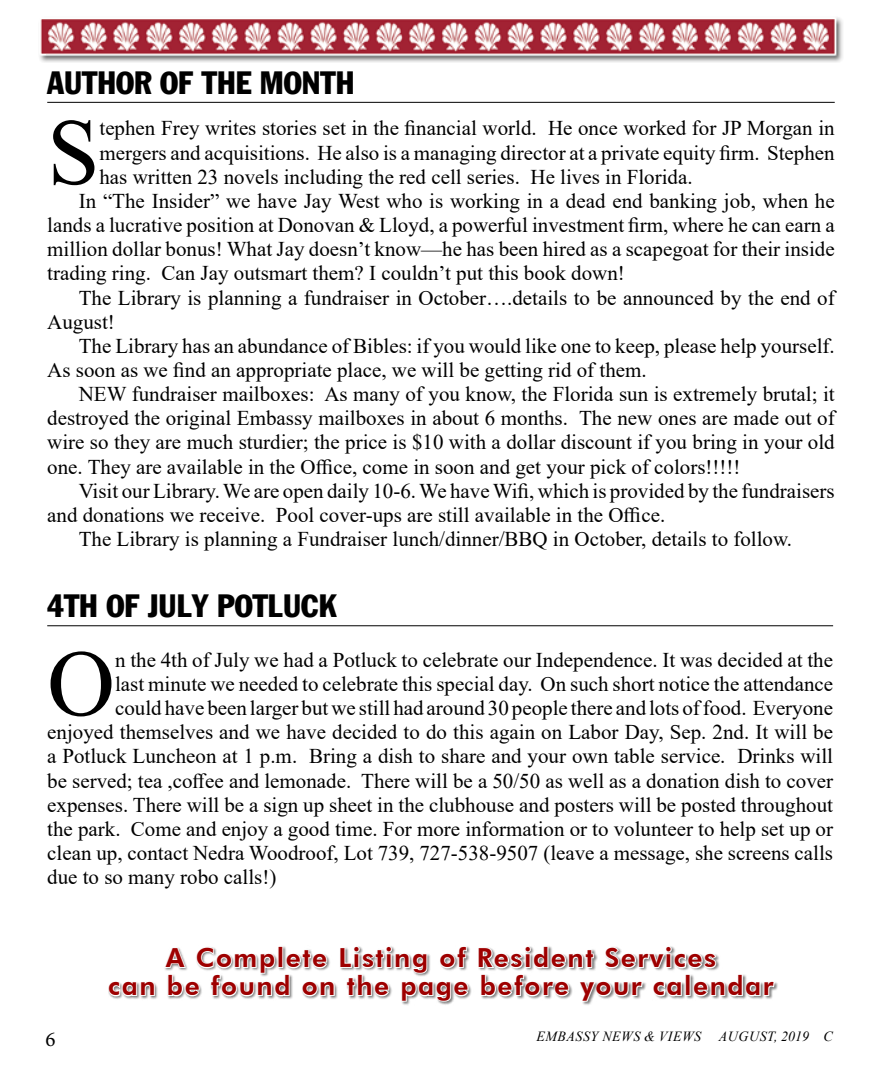
<style>
.page{position:relative;width:882px;height:1071px;background:#fff}
.page>*{position:absolute;margin:0;border:0;box-sizing:border-box;transform-origin:0 0}
.t1{font:93.98px "Times New Roman";color:#000}
.t2{font:31.5px "Franklin Gothic Condensed";color:#000}
.t3{font:800 26.25px/28px "Futura BT";letter-spacing:.06em;color:#9e0000;text-align:center}
.t4{font:21px "Times New Roman";color:#000}
.t5{font:21px "Minion Pro";color:#000}
.t6{font:italic 14px "Times New Roman";letter-spacing:.035em;color:#000}
</style>
<div class="page">
<img style="left:40px;top:17px;width:803px;height:45px">
<hr style="left:47px;top:102px;width:788px;height:1px;background:#000">
<hr style="left:47px;top:625px;width:786px;height:1px;background:#000">
<svg style="left:108px;top:982px;width:48px;height:15px"></svg>
<svg style="left:165px;top:946px;width:305px;height:57px"></svg>
<svg style="left:478px;top:946px;width:298px;height:57px"></svg>
<h2 class="t2" style="left:47px;top:64px;width:309px">AUTHOR OF THE MONTH</h2>
<h1 class="t1" style="left:47px;top:86px;width:54px">S</h1>
<p class="t4" style="left:99px;top:114px;width:737px">tephen Frey writes stories set in the financial world. He once worked for JP Morgan in</p>
<p class="t4" style="left:99px;top:138px;width:737px">mergers and acquisitions. He also is a managing director at a private equity firm. Stephen</p>
<p class="t4" style="left:99px;top:162px;width:595px">has written 23 novels including the red cell series. He lives in Florida.</p>
<p class="t4" style="left:79px;top:186px;width:758px">In “The Insider” we have Jay West who is working in a dead end banking job, when he</p>
<p class="t4" style="left:47px;top:210px;width:789px">lands a lucrative position at Donovan &amp; Lloyd, a powerful investment firm, where he can earn a</p>
<p class="t4" style="left:47px;top:234px;width:789px">million dollar bonus! What Jay doesn’t know—he has been hired as a scapegoat for their inside</p>
<p class="t4" style="left:47px;top:259px;width:579px">trading ring. Can Jay outsmart them? I couldn’t put this book down!</p>
<p class="t4" style="left:79px;top:283px;width:758px">The Library is planning a fundraiser in October….details to be announced by the end of</p>
<p class="t4" style="left:47px;top:307px;width:69px">August!</p>
<p class="t4" style="left:79px;top:331px;width:758px">The Library has an abundance of Bibles: if you would like one to keep, please help yourself.</p>
<p class="t4" style="left:47px;top:355px;width:601px">As soon as we find an appropriate place, we will be getting rid of them.</p>
<p class="t4" style="left:79px;top:379px;width:758px">NEW fundraiser mailboxes: As many of you know, the Florida sun is extremely brutal; it</p>
<p class="t4" style="left:47px;top:403px;width:789px">destroyed the original Embassy mailboxes in about 6 months. The new ones are made out of</p>
<p class="t4" style="left:47px;top:428px;width:789px">wire so they are much sturdier; the price is $10 with a dollar discount if you bring in your old</p>
<p class="t4" style="left:47px;top:452px;width:695px">one. They are available in the Office, come in soon and get your pick of colors!!!!!</p>
<p class="t4" style="left:79px;top:476px;width:758px">Visit our Library. We are open daily 10-6. We have Wifi, which is provided by the fundraisers</p>
<p class="t4" style="left:47px;top:500px;width:620px">and donations we receive. Pool cover-ups are still available in the Office.</p>
<p class="t4" style="left:79px;top:524px;width:715px">The Library is planning a Fundraiser lunch/dinner/BBQ in October, details to follow.</p>
<h2 class="t2" style="left:47px;top:587px;width:291px">4TH OF JULY POTLUCK</h2>
<h1 class="t1" style="left:47px;top:617px;width:69px">O</h1>
<p class="t4" style="left:115px;top:645px;width:720px">n the 4th of July we had a Potluck to celebrate our Independence. It was decided at the</p>
<p class="t4" style="left:115px;top:669px;width:720px">last minute we needed to celebrate this special day. On such short notice the attendance</p>
<p class="t4" style="left:115px;top:693px;width:720px">could have been larger but we still had around 30 people there and lots of food. Everyone</p>
<p class="t4" style="left:47px;top:717px;width:787px">enjoyed themselves and we have decided to do this again on Labor Day, Sep. 2nd. It will be</p>
<p class="t4" style="left:47px;top:742px;width:787px">a Potluck Luncheon at 1 p.m. Bring a dish to share and your own table service. Drinks will</p>
<p class="t4" style="left:47px;top:766px;width:787px">be served; tea ,coffee and lemonade. There will be a 50/50 as well as a donation dish to cover</p>
<p class="t4" style="left:47px;top:790px;width:787px">expenses. There will be a sign up sheet in the clubhouse and posters will be posted throughout</p>
<p class="t4" style="left:47px;top:814px;width:787px">the park. Come and enjoy a good time. For more information or to volunteer to help set up or</p>
<p class="t4" style="left:47px;top:838px;width:787px">clean up, contact Nedra Woodroof, Lot 739, 727-538-9507 (leave a message, she screens calls</p>
<p class="t4" style="left:47px;top:862px;width:231px">due to so many robo calls!)</p>
<p class="t5" style="left:46px;top:1025px;width:12px">6</p>
<p class="t3" style="left:108px;top:944px;width:667px">A Complete Listing of Resident Services<br>can be found on the page before your calendar</p>
<p class="t6" style="left:536px;top:1026px;width:166px">EMBASSY NEWS &amp; VIEWS</p>
<p class="t6" style="left:719px;top:1026px;width:115px">AUGUST, 2019 C</p>
</div>
